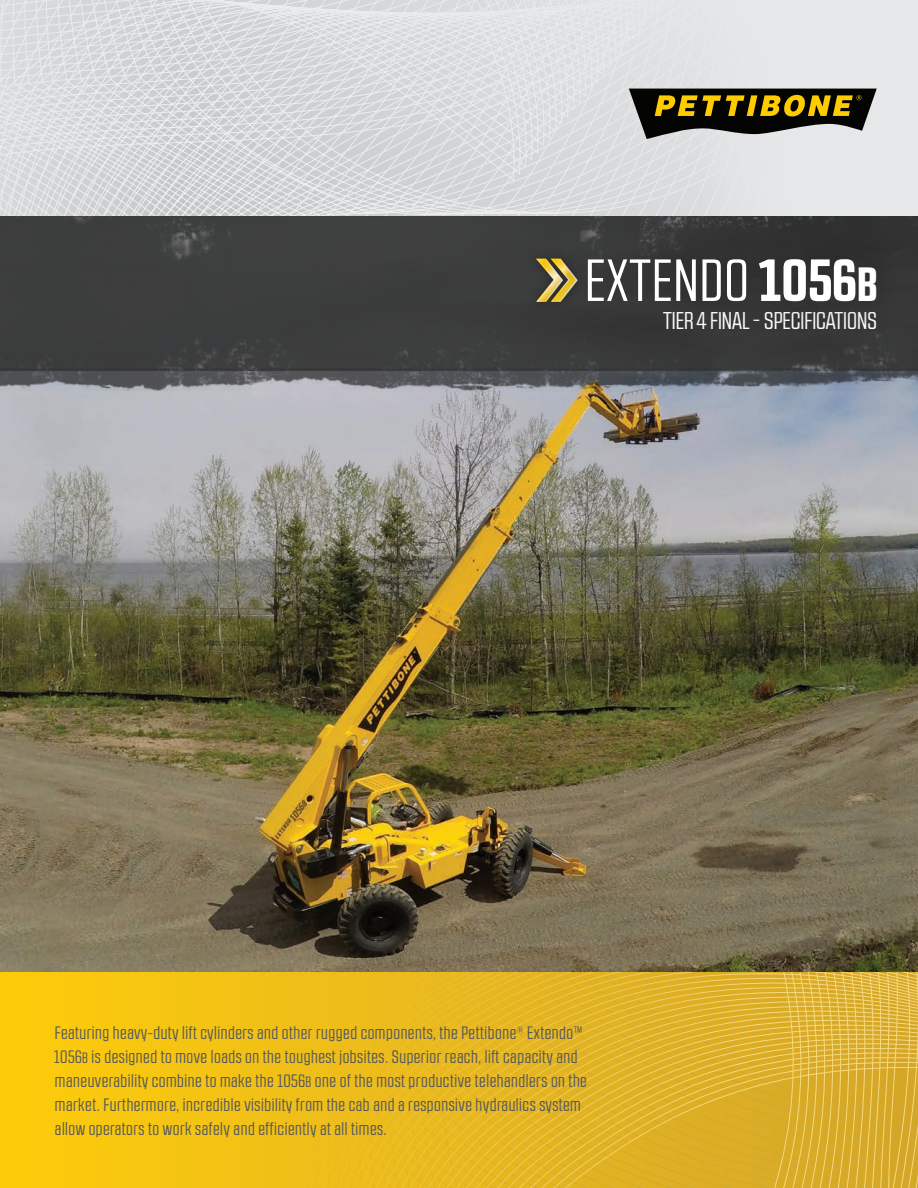
<style>
.page{position:relative;width:918px;height:1188px;background:#fff}
.page>*{position:absolute;margin:0;border:0;box-sizing:border-box;transform-origin:0 0}
.t1{font:59.4px "RB No 2.1 a";letter-spacing:.02em;color:#fff}
.t2{font:24.3px "RB No 2.1 a";color:#fff}
.t3{font:18px/24px "RB No 2.1 a";letter-spacing:.03em;color:#57585a}
.s1{font-weight:700}
.s2{font-weight:700;font-size:48px}
.s3{font-size:15px}
</style>
<div class="page">
<img style="left:0;top:392px;width:918px;height:580px">
<svg style="left:0;top:972px;width:918px;height:216px;background:#efc01b"></svg>
<svg style="left:292px;top:972px;width:520px;height:216px;background:#e5b626"></svg>
<img style="left:0;top:216px;width:918px;height:176px">
<div style="left:562px;top:234px;width:349px;height:102px;background:#343435"></div>
<div style="left:528px;top:249px;width:58px;height:62px;background:#39393a"></div>
<svg style="left:536px;top:258px;width:42px;height:44px"></svg>
<div style="left:0;top:0;width:918px;height:216px;background:#e6e7e9"></div>
<svg style="left:0;top:0;width:769px;height:216px"></svg>
<svg style="left:629px;top:89px;width:248px;height:50px"></svg>
<p class="t1" style="left:585px;top:247px;width:294px">EXTENDO <span class="s1">1056</span><span class="s2">B</span></p>
<p class="t2" style="left:663px;top:307px;width:215px">TIER 4 FINAL - SPECIFICATIONS</p>
<p class="t3" style="left:54px;top:1020px;width:534px">Featuring heavy-duty lift cylinders and other rugged components, the Pettibone® Extendo™ 1056<span class="s3">B</span> is designed to move loads on the toughest jobsites. Superior reach, lift capacity and maneuverability combine to make the 1056<span class="s3">B</span> one of the most productive telehandlers on the market. Furthermore, incredible visibility from the cab and a responsive hydraulics system allow operators to work safely and efficiently at all times.</p>
</div>
